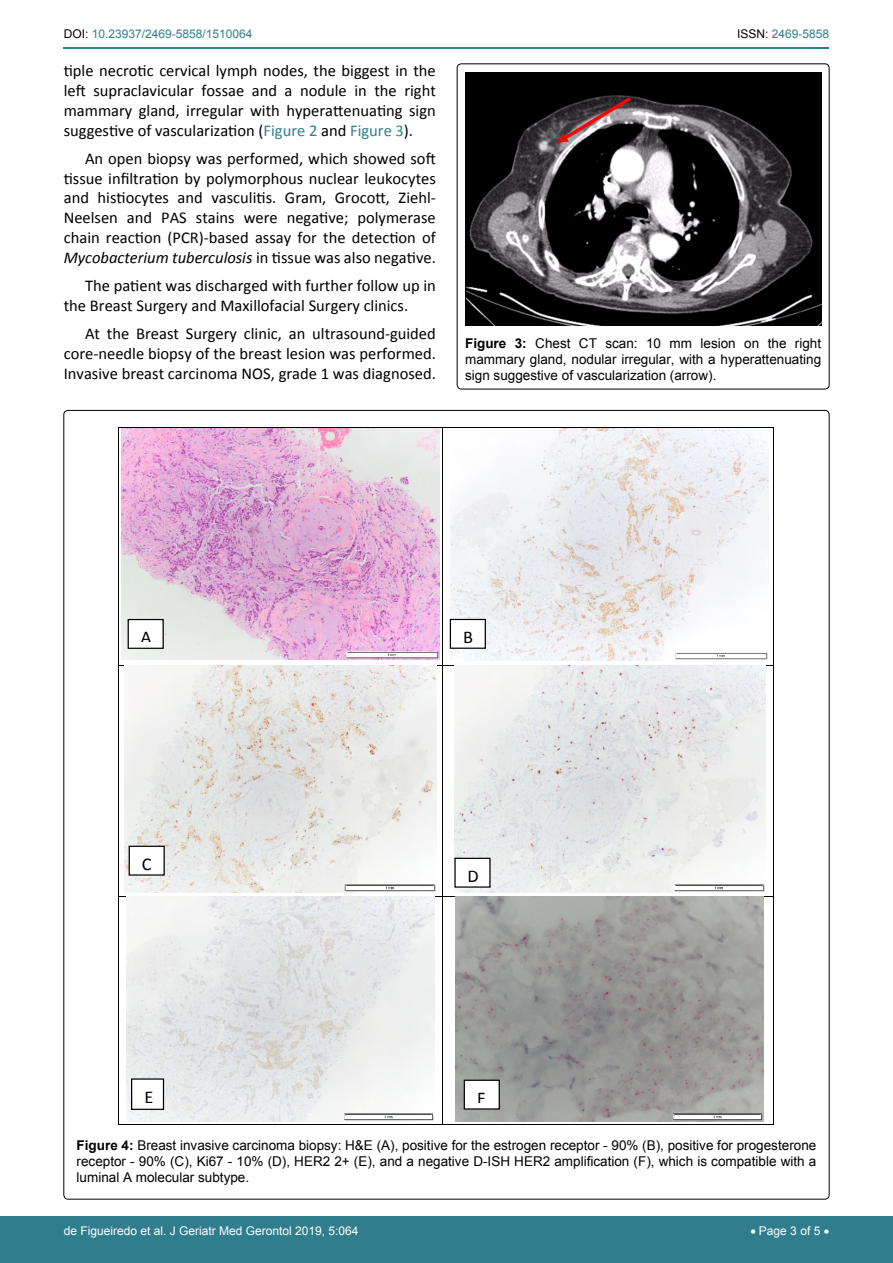
<style>
.page{position:relative;width:893px;height:1263px;background:#fff}
.page>*{position:absolute;margin:0;border:0;box-sizing:border-box;transform-origin:0 0}
.t1{font:18px "Calibri";color:#000}
.t2{font:16.5px/19.8px "Calibri";color:#000;text-align:justify}
.t3{font:13.5px/16.2px "Arial";color:#000;text-align:justify}
.t4{font:12px "Arial";color:#fff}
.t5{font:12px "Arial";color:#30808d}
.s1{color:#000}
.s2{color:#30808d}
.s3{font-style:italic}
.s4{font-weight:700}
</style>
<div class="page">
<hr style="left:64px;top:47px;width:765px;height:1px;background:#30808d">
<div style="left:0;top:1217px;width:893px;height:46px;background:#307d8d"></div>
<div style="left:457px;top:64px;width:372px;height:325px;border:1px solid #000;border-radius:4px"></div>
<img style="left:465px;top:73px;width:356px;height:252px">
<svg style="left:557px;top:94px;width:78px;height:49px;background:#533d3f"></svg>
<hr style="left:119px;top:427px;width:323px;height:1px;background:#000">
<hr style="left:443px;top:427px;width:330px;height:1px;background:#000">
<hr style="left:118px;top:428px;width:1px;height:237px;background:#000">
<hr style="left:442px;top:428px;width:1px;height:237px;background:#000">
<hr style="left:773px;top:428px;width:1px;height:237px;background:#000">
<hr style="left:119px;top:665px;width:323px;height:1px;background:#000">
<hr style="left:443px;top:665px;width:330px;height:1px;background:#000">
<hr style="left:118px;top:665px;width:1px;height:231px;background:#000">
<hr style="left:442px;top:665px;width:1px;height:231px;background:#000">
<hr style="left:773px;top:665px;width:1px;height:231px;background:#000">
<hr style="left:119px;top:896px;width:323px;height:1px;background:#000">
<hr style="left:443px;top:896px;width:330px;height:1px;background:#000">
<hr style="left:118px;top:896px;width:1px;height:228px;background:#000">
<hr style="left:119px;top:1124px;width:323px;height:1px;background:#000">
<hr style="left:442px;top:896px;width:1px;height:228px;background:#000">
<hr style="left:443px;top:1124px;width:330px;height:1px;background:#000">
<hr style="left:773px;top:896px;width:1px;height:228px;background:#000">
<img style="left:121px;top:428px;width:318px;height:232px">
<img style="left:450px;top:428px;width:319px;height:232px">
<img style="left:125px;top:666px;width:312px;height:227px">
<img style="left:454px;top:666px;width:311px;height:226px">
<img style="left:126px;top:897px;width:309px;height:224px">
<img style="left:455px;top:897px;width:309px;height:224px">
<div style="left:128px;top:619px;width:35px;height:29px;background:#fff"></div>
<div style="left:128px;top:619px;width:36px;height:30px;border:1px solid #000"></div>
<div style="left:450px;top:619px;width:35px;height:29px;background:#fff"></div>
<div style="left:450px;top:619px;width:36px;height:30px;border:1px solid #000"></div>
<div style="left:129px;top:846px;width:35px;height:29px;background:#fff"></div>
<div style="left:129px;top:846px;width:36px;height:30px;border:1px solid #000"></div>
<div style="left:455px;top:858px;width:35px;height:29px;background:#fff"></div>
<div style="left:132px;top:1079px;width:31px;height:30px;background:#fff"></div>
<div style="left:131px;top:1078px;width:33px;height:32px;border:1px solid #000"></div>
<div style="left:464px;top:1080px;width:35px;height:29px;background:#fff"></div>
<div style="left:464px;top:1080px;width:36px;height:29px;border:1px solid #000"></div>
<p class="t5" style="left:64px;top:26px;width:190px"><span class="s1">DOI:</span> 10.23937/2469-5858/1510064</p>
<p class="t5" style="left:737px;top:26px;width:94px"><span class="s1">ISSN:</span> 2469-5858</p>
<p class="t2" style="left:64px;top:61px;width:374px">tiple necrotic cervical lymph nodes, the biggest in the left supraclavicular fossae and a nodule in the right mammary gland, irregular with hyperattenuating sign suggestive of vascularization (<span class="s2">Figure 2</span> and <span class="s2">Figure 3</span>).</p>
<p class="t2" style="left:64px;top:149px;width:374px;text-indent:21px">An open biopsy was performed, which showed soft tissue infiltration by polymorphous nuclear leukocytes and histiocytes and vasculitis. Gram, Grocott, Ziehl-Neelsen and PAS stains were negative; polymerase chain reaction (PCR)-based assay for the detection of <span class="s3">Mycobacterium tuberculosis</span> in tissue was also negative.</p>
<p class="t2" style="left:64px;top:276px;width:374px;text-indent:21px">The patient was discharged with further follow up in the Breast Surgery and Maxillofacial Surgery clinics.</p>
<p class="t2" style="left:64px;top:324px;width:374px;text-indent:21px">At the Breast Surgery clinic, an ultrasound-guided core-needle biopsy of the breast lesion was performed.<br>Invasive breast carcinoma NOS, grade 1 was diagnosed.</p>
<p class="t3" style="left:465px;top:335px;width:358px"><span class="s4">Figure 3:</span> Chest CT scan: 10 mm lesion on the right mammary gland, nodular irregular, with a hyperattenuating sign suggestive of vascularization (arrow).</p>
<p class="t1" style="left:141px;top:626px;width:12px">A</p>
<p class="t1" style="left:142px;top:853px;width:11px">C</p>
<p class="t1" style="left:463px;top:626px;width:11px">B</p>
<p class="t1" style="left:467px;top:865px;width:13px">D</p>
<p class="t1" style="left:144px;top:1085px;width:10px">E</p>
<p class="t1" style="left:477px;top:1086px;width:10px">F</p>
<p class="t3" style="left:77px;top:1137px;width:741px"><span class="s4">Figure 4:</span> Breast invasive carcinoma biopsy: H&amp;E (A), positive for the estrogen receptor - 90% (B), positive for progesterone receptor - 90% (C), Ki67 - 10% (D), HER2 2+ (E), and a negative D-ISH HER2 amplification (F), which is compatible with a luminal A molecular subtype.</p>
<p class="t4" style="left:64px;top:1223px;width:296px">de Figueiredo et al. J Geriatr Med Gerontol 2019, 5:064</p>
<p class="t4" style="left:750px;top:1223px;width:80px">• Page 3 of 5 •</p>
</div>
